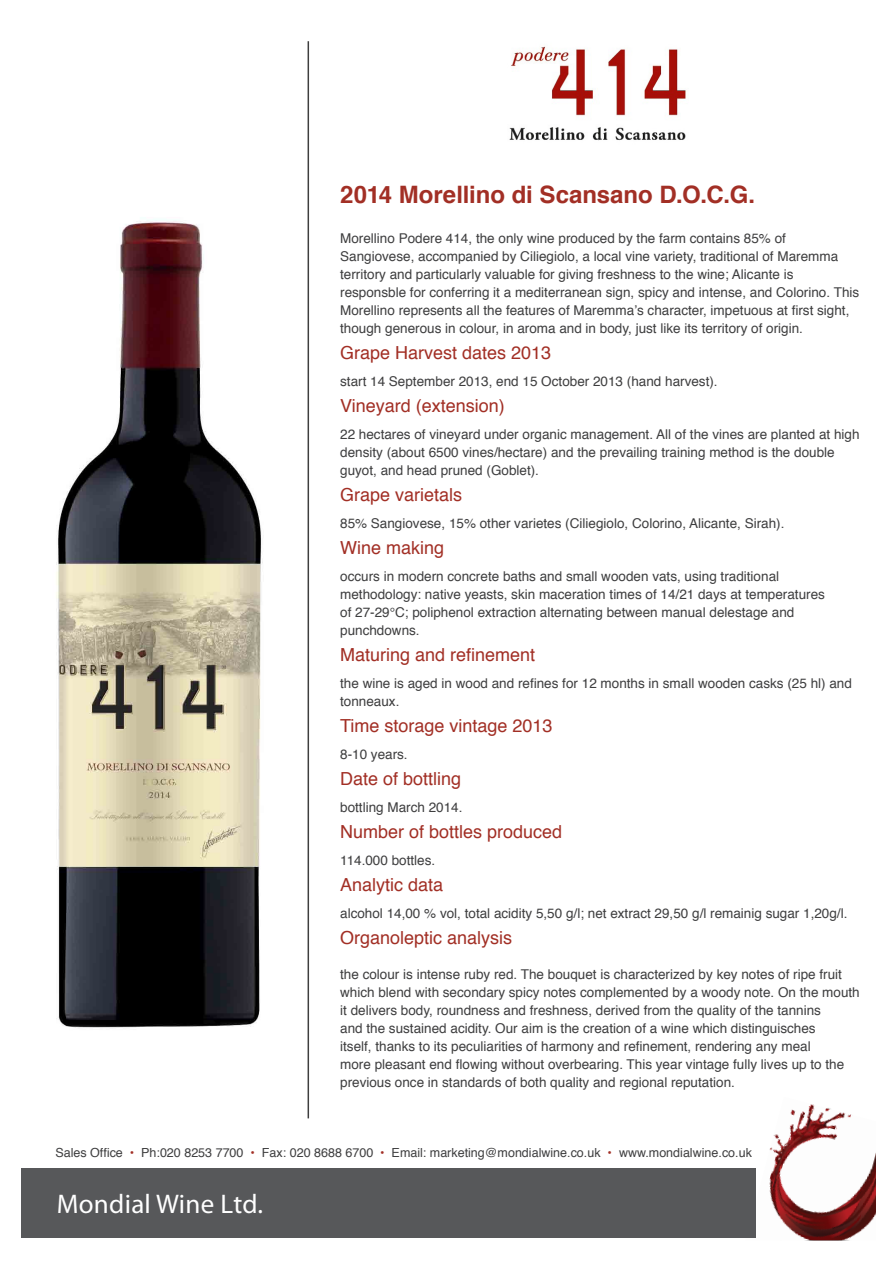
<style>
.page{position:relative;width:893px;height:1263px;background:#fff}
.page>*{position:absolute;margin:0;border:0;box-sizing:border-box;transform-origin:0 0}
.t1{font:27px "Myriad Pro";letter-spacing:.01em;color:#fff}
.Wine_Name{font:700 24px "Helvetica";letter-spacing:-.005em;color:#a22f25}
.Heading{font:18px "Helvetica";color:#a22f25}
.Body_Copy{font:13.5px/18px "Helvetica";color:#3e3e3f}
.Heading-2{font:13.5px/18px "Helvetica";color:#3e3e3f}
.Body_Copy-2{font:12.6px "Helvetica";color:#3e3e3f}
.s1{color:#a22f25}
</style>
<div class="page">
<img style="left:769px;top:1104px;width:107px;height:136px">
<img style="left:769px;top:1231px;width:12px;height:9px">
<div style="left:21px;top:1168px;width:735px;height:70px;background:#57585a"></div>
<img style="left:56px;top:219px;width:207px;height:809px">
<hr style="left:308px;top:41px;width:1px;height:1077px;background:#3e3e3f">
<img style="left:509px;top:46px;width:178px;height:95px">
<p class="Wine_Name" style="left:340px;top:176px;width:417px">2014 Morellino di Scansano D.O.C.G.</p>
<p class="Body_Copy" style="left:340px;top:229px;width:521px">Morellino Podere 414, the only wine produced by the farm contains 85% of Sangiovese, accompanied by Ciliegiolo, a local vine variety, traditional of Maremma territory and particularly valuable for giving freshness to the wine; Alicante is responsble for conferring it a mediterranean sign, spicy and intense, and Colorino. This Morellino represents all the features of Maremma’s character, impetuous at first sight, though generous in colour, in aroma and in body, just like its territory of origin.</p>
<p class="Heading" style="left:340px;top:339px;width:213px">Grape Harvest dates 2013</p>
<p class="Body_Copy" style="left:340px;top:372px;width:379px">start 14 September 2013, end 15 October 2013 (hand harvest).</p>
<p class="Heading" style="left:340px;top:392px;width:166px">Vineyard (extension)</p>
<p class="Body_Copy" style="left:340px;top:425px;width:521px">22 hectares of vineyard under organic management. All of the vines are planted at high density (about 6500 vines/hectare) and the prevailing training method is the double guyot, and head pruned (Goblet).</p>
<p class="Heading" style="left:340px;top:481px;width:124px">Grape varietals</p>
<p class="Body_Copy" style="left:340px;top:514px;width:446px">85% Sangiovese, 15% other varietes (Ciliegiolo, Colorino, Alicante, Sirah).</p>
<p class="Heading" style="left:340px;top:534px;width:106px">Wine making</p>
<p class="Body_Copy" style="left:340px;top:567px;width:486px">occurs in modern concrete baths and small wooden vats, using traditional methodology: native yeasts, skin maceration times of 14/21 days at temperatures of 27-29°C; poliphenol extraction alternating between manual delestage and punchdowns.</p>
<p class="Heading" style="left:340px;top:641px;width:197px">Maturing and refinement</p>
<p class="Body_Copy" style="left:340px;top:674px;width:513px">the wine is aged in wood and refines for 12 months in small wooden casks (25 hl) and tonneaux.</p>
<p class="Heading" style="left:340px;top:712px;width:214px">Time storage vintage 2013</p>
<p class="Body_Copy" style="left:340px;top:745px;width:69px">8-10 years.</p>
<p class="Heading" style="left:340px;top:765px;width:123px">Date of bottling</p>
<p class="Body_Copy" style="left:340px;top:798px;width:124px">bottling March 2014.</p>
<p class="Heading" style="left:340px;top:818px;width:224px">Number of bottles produced</p>
<p class="Body_Copy" style="left:340px;top:851px;width:97px">114.000 bottles.</p>
<p class="Heading" style="left:340px;top:871px;width:105px">Analytic data</p>
<p class="Body_Copy" style="left:340px;top:904px;width:509px">alcohol 14,00 % vol, total acidity 5,50 g/l; net extract 29,50 g/l remainig sugar 1,20g/l.</p>
<p class="Heading" style="left:340px;top:924px;width:174px">Organoleptic analysis</p>
<p class="Heading-2" style="left:340px;top:966px;width:521px">the colour is intense ruby red. The bouquet is characterized by key notes of ripe fruit which blend with secondary spicy notes complemented by a woody note. On the mouth it delivers body, roundness and freshness, derived from the quality of the tannins<br>and the sustained acidity. Our aim is the creation of a wine which distinguisches<br>itself, thanks to its peculiarities of harmony and refinement, rendering any meal<br>more pleasant end flowing without overbearing. This year vintage fully lives up to the previous once in standards of both quality and regional reputation.</p>
<p class="Body_Copy-2" style="left:55px;top:1143px;width:698px">Sales Office <span class="s1">•</span> Ph:020 8253 7700 <span class="s1">•</span> Fax: 020 8688 6700 <span class="s1">•</span> Email: marketing@mondialwine.co.uk <span class="s1">•</span> www.mondialwine.co.uk</p>
<p class="t1" style="left:57px;top:1187px;width:208px">Mondial Wine Ltd.</p>
</div>
